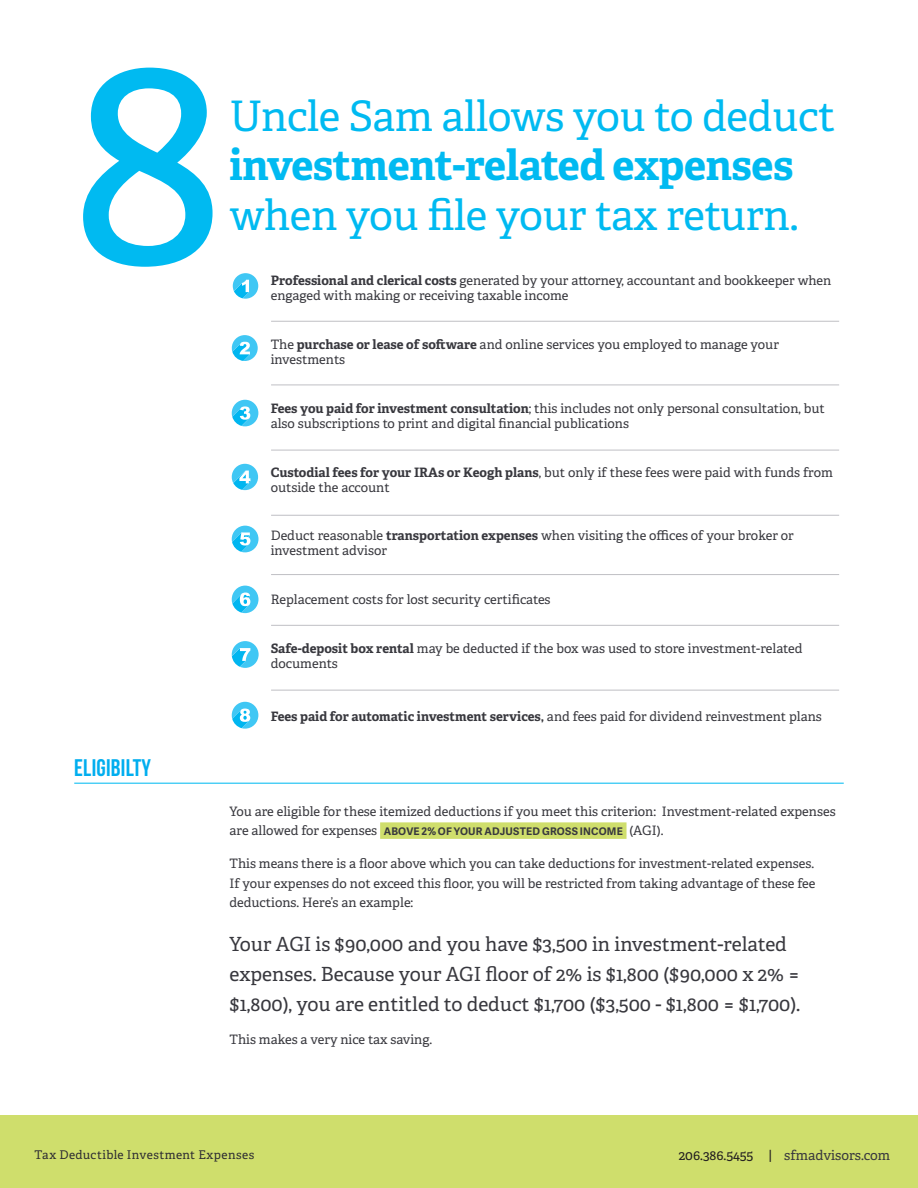
<style>
.page{position:relative;width:918px;height:1188px;background:#fff}
.page>*{position:absolute;margin:0;border:0;box-sizing:border-box;transform-origin:0 0}
.LARGE_pull_para{font:301.8px "Adelle";color:#00baf1}
.LARGE_pull_para-2{font:42px "Adelle";letter-spacing:-.01em;color:#00baf1}
.LARGE_pull_para-3{font:700 42px "Adelle";letter-spacing:-.01em;color:#00baf1}
.t1{font:700 24px "Bebas Neue";letter-spacing:.01em;color:#00aeef}
.MAIN__p{font:19.5px/30px "Adelle";color:#38383e}
.t2{font:13.5px "Adelle";color:#38383e}
.MAIN__p-2{font:12.9px/15px "Adelle";color:#38383e}
.MAIN__p-3{font:700 12.9px "Adelle";letter-spacing:-.005em;color:#38383e}
.t3{font:12px "Adelle";letter-spacing:.035em;color:#2e2d32}
.MAIN__p-4{font:700 10.5px "Adelle Sans";letter-spacing:.02em;color:#38383e}
.s1{font-weight:700}
.s2{font-weight:400}
.s3{font-family:"Adelle";font-weight:400;font-size:12.9px}
.s4{color:#231f20}
</style>
<div class="page">
<hr style="left:74px;top:783px;width:770px;height:1px;background:#15c0f2">
<div style="left:380px;top:822px;width:247px;height:17px;background:#cfde6c"></div>
<svg style="left:233px;top:273px;width:25px;height:26px"></svg>
<svg style="left:232px;top:335px;width:26px;height:26px"></svg>
<svg style="left:232px;top:400px;width:26px;height:26px"></svg>
<svg style="left:232px;top:464px;width:26px;height:26px"></svg>
<svg style="left:232px;top:526px;width:27px;height:26px"></svg>
<svg style="left:232px;top:586px;width:26px;height:27px"></svg>
<svg style="left:232px;top:641px;width:27px;height:27px"></svg>
<svg style="left:232px;top:702px;width:26px;height:27px"></svg>
<hr style="left:271px;top:321px;width:568px;height:1px;background:#bfbfc4">
<hr style="left:271px;top:385px;width:568px;height:1px;background:#bfbfc4">
<hr style="left:271px;top:450px;width:568px;height:1px;background:#bfbfc4">
<hr style="left:271px;top:515px;width:568px;height:1px;background:#bfbfc4">
<hr style="left:271px;top:574px;width:568px;height:1px;background:#bfbfc4">
<hr style="left:271px;top:625px;width:568px;height:1px;background:#bfbfc4">
<hr style="left:271px;top:690px;width:568px;height:1px;background:#bfbfc4">
<div style="left:0;top:1116px;width:918px;height:72px;background:#cfde6c"></div>
<p class="LARGE_pull_para" style="left:71px;top:-64px;width:155px">8</p>
<p class="LARGE_pull_para-2" style="left:230px;top:85px;width:607px">Uncle Sam allows you to deduct</p>
<p class="LARGE_pull_para-3" style="left:230px;top:135px;width:565px">investment-related expenses</p>
<p class="LARGE_pull_para-2" style="left:230px;top:184px;width:571px">when you file your tax return.</p>
<p class="MAIN__p-2" style="left:271px;top:273px;width:562px"><span class="s1">Professional and clerical costs</span> generated by your attorney, accountant and bookkeeper when engaged with making or receiving taxable income</p>
<p class="MAIN__p-2" style="left:271px;top:337px;width:510px">The <span class="s1">purchase or lease of software</span> and online services you employed to manage your investments</p>
<p class="MAIN__p-2" style="left:271px;top:400px;width:556px"><span class="s1">Fees you paid for investment consultation</span>; this includes not only personal consultation, but also subscriptions to print and digital financial publications</p>
<p class="MAIN__p-2" style="left:271px;top:464px;width:564px"><span class="s1">Custodial fees for your IRAs or Keogh plans</span>, but only if these fees were paid with funds from outside the account</p>
<p class="MAIN__p-2" style="left:271px;top:528px;width:525px">Deduct reasonable <span class="s1">transportation expenses</span> when visiting the offices of your broker or investment advisor</p>
<p class="MAIN__p-2" style="left:271px;top:592px;width:281px">Replacement costs for lost security certificates</p>
<p class="MAIN__p-2" style="left:271px;top:640px;width:533px"><span class="s1">Safe-deposit box rental</span> may be deducted if the box was used to store investment-related documents</p>
<h2 class="t1" style="left:74px;top:754px;width:78px">ELIGIBILTY</h2>
<p class="MAIN__p-3" style="left:271px;top:707px;width:553px">Fees paid for automatic investment services, <span class="s2">and fees paid for dividend reinvestment plans</span></p>
<p class="MAIN__p-2" style="left:230px;top:803px;width:608px">You are eligible for these itemized deductions if you meet this criterion: Investment-related expenses</p>
<p class="MAIN__p-4" style="left:230px;top:824px;width:435px"><span class="s3">are allowed for expenses</span> ABOVE 2% OF YOUR ADJUSTED GROSS INCOME <span class="s3">(AGI).</span></p>
<p class="MAIN__p-2" style="left:230px;top:853px;width:588px;line-height:19.5px;text-align:justify">This means there is a floor above which you can take deductions for investment-related expenses.<br>If your expenses do not exceed this floor, you will be restricted from taking advantage of these fee deductions. Here’s an example:</p>
<p class="MAIN__p" style="left:230px;top:928px;width:572px">Your AGI is $90,000 and you have $3,500 in investment-related expenses. Because your AGI floor of 2% is $1,800 ($90,000 x 2% = $1,800), you are entitled to deduct $1,700 ($3,500 - $1,800 = $1,700).</p>
<p class="MAIN__p-2" style="left:230px;top:1031px;width:204px">This makes a very nice tax saving.</p>
<p class="t3" style="left:34px;top:1146px;width:221px">Tax Deductible Investment Expenses</p>
<p class="t2" style="left:679px;top:1145px;width:213px"><span class="s4">206.386.5455 |</span> sfmadvisors.com</p>
</div>
